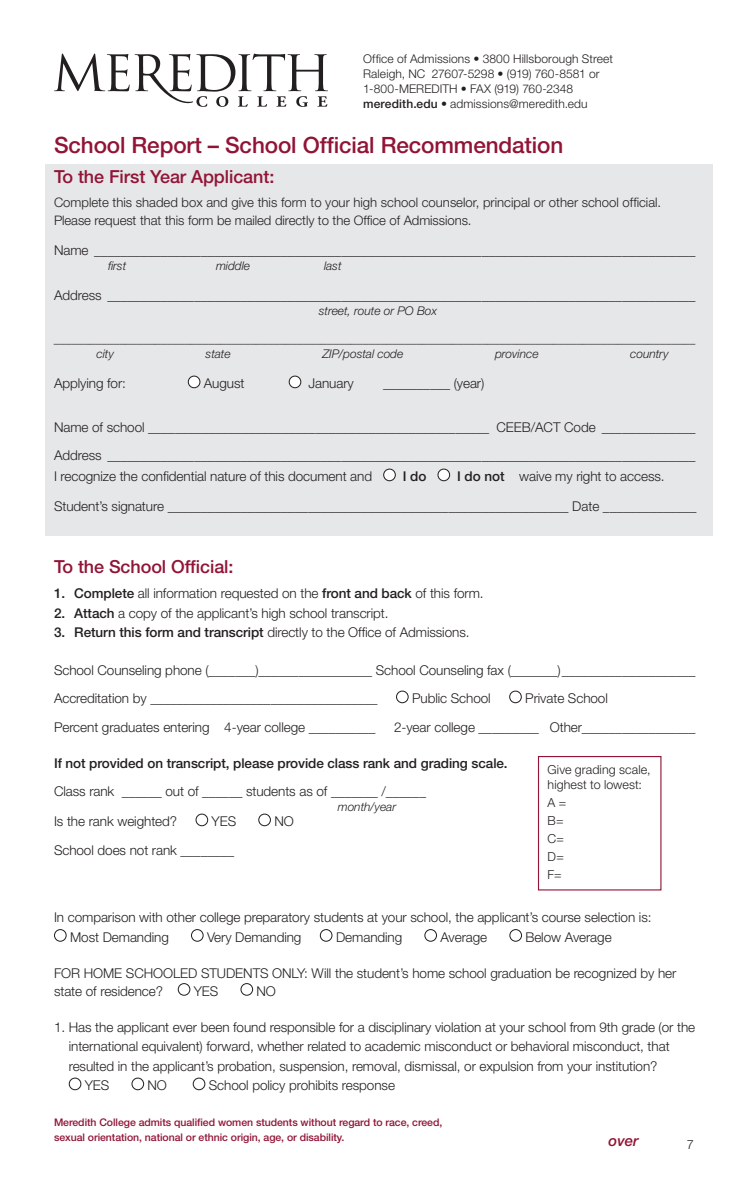
<style>
.page{position:relative;width:756px;height:1188px;background:#fff}
.page>*{position:absolute;margin:0;border:0;box-sizing:border-box;transform-origin:0 0}
.form_text{font:500 22.5px "Helvetica Neue";letter-spacing:-.005em;color:#911436}
.form_text-2{font:500 18px "Helvetica Neue";letter-spacing:-.005em;color:#911436}
.form_text-3{font:italic 500 15px "Helvetica Neue";color:#911436}
.form_text-4{font:300 13.5px/19.5px "Helvetica Neue";letter-spacing:-.005em;color:#231f20}
.form_text-5{font:500 13.5px "Helvetica Neue";letter-spacing:-.005em;color:#231f20}
.form_text-6{font:300 13.2px "Helvetica Neue";color:#231f20}
.t1{font:300 12.75px "Helvetica Neue";color:#231f20}
.text{font:300 12.45px "Helvetica Neue";letter-spacing:.005em;color:#231f20}
.form_text-7{font:italic 300 12px "Helvetica Neue";letter-spacing:-.005em;color:#231f20}
.text-2{font:300 12px "Helvetica Neue";letter-spacing:.01em;color:#231f20}
.form_text-8{font:500 10.5px/15px "Helvetica Neue";letter-spacing:-.005em;color:#911436}
.s1{font-weight:500}
</style>
<div class="page">
<div style="left:45px;top:164px;width:667px;height:372px;background:#e6e7e9"></div>
<div style="left:188px;top:376px;width:12px;height:12px;background:#fff;border-radius:50%"></div>
<div style="left:188px;top:376px;width:12px;height:12px;border:1px solid #231f20;border-radius:50%"></div>
<div style="left:289px;top:376px;width:12px;height:12px;background:#fff;border-radius:50%"></div>
<div style="left:289px;top:376px;width:12px;height:12px;border:1px solid #231f20;border-radius:50%"></div>
<div style="left:384px;top:469px;width:11px;height:12px;background:#fff;border-radius:50%"></div>
<div style="left:383px;top:469px;width:13px;height:12px;border:1px solid #231f20;border-radius:50%"></div>
<div style="left:438px;top:469px;width:12px;height:12px;background:#fff;border-radius:50%"></div>
<div style="left:437px;top:469px;width:13px;height:12px;border:1px solid #231f20;border-radius:50%"></div>
<div style="left:396px;top:691px;width:13px;height:12px;border:1px solid #231f20;border-radius:50%"></div>
<div style="left:509px;top:691px;width:13px;height:12px;border:1px solid #231f20;border-radius:50%"></div>
<div style="left:196px;top:814px;width:12px;height:12px;border:1px solid #231f20;border-radius:50%"></div>
<div style="left:258px;top:814px;width:13px;height:12px;border:1px solid #231f20;border-radius:50%"></div>
<div style="left:54px;top:929px;width:13px;height:13px;border:1px solid #231f20;border-radius:50%"></div>
<div style="left:191px;top:929px;width:13px;height:13px;border:1px solid #231f20;border-radius:50%"></div>
<div style="left:320px;top:929px;width:12px;height:13px;border:1px solid #231f20;border-radius:50%"></div>
<div style="left:424px;top:929px;width:13px;height:13px;border:1px solid #231f20;border-radius:50%"></div>
<div style="left:509px;top:929px;width:13px;height:13px;border:1px solid #231f20;border-radius:50%"></div>
<div style="left:178px;top:983px;width:12px;height:13px;border:1px solid #231f20;border-radius:50%"></div>
<div style="left:240px;top:983px;width:13px;height:13px;border:1px solid #231f20;border-radius:50%"></div>
<div style="left:69px;top:1078px;width:12px;height:12px;border:1px solid #231f20;border-radius:50%"></div>
<div style="left:131px;top:1078px;width:13px;height:12px;border:1px solid #231f20;border-radius:50%"></div>
<div style="left:193px;top:1078px;width:12px;height:12px;border:1px solid #231f20;border-radius:50%"></div>
<div style="left:538px;top:756px;width:124px;height:135px;border:1px solid #911436"></div>
<svg style="left:54px;top:54px;width:274px;height:53px"></svg>
<p class="text-2" style="left:363px;top:52px;width:251px">Office of Admissions • 3800 Hillsborough Street</p>
<p class="text-2" style="left:363px;top:67px;width:238px">Raleigh, NC 27607-5298 • (919) 760-8581 or</p>
<p class="text-2" style="left:363px;top:82px;width:212px">1-800-MEREDITH • FAX (919) 760-2348</p>
<p class="text-2" style="left:363px;top:97px;width:226px"><span class="s1">meredith.edu</span> • admissions@meredith.edu</p>
<p class="form_text" style="left:54px;top:131px;width:511px">School Report – School Official Recommendation</p>
<p class="form_text-2" style="left:54px;top:166px;width:222px">To the First Year Applicant:</p>
<p class="form_text-6" style="left:54px;top:194px;width:609px">Complete this shaded box and give this form to your high school counselor, principal or other school official.</p>
<p class="form_text-6" style="left:54px;top:212px;width:419px">Please request that this form be mailed directly to the Office of Admissions.</p>
<p class="form_text-4" style="left:54px;top:240px;width:643px">Name __________________________________________________________________________________________</p>
<p class="form_text-7" style="left:108px;top:258px;width:20px">first</p>
<p class="form_text-7" style="left:216px;top:258px;width:36px">middle</p>
<p class="form_text-7" style="left:324px;top:258px;width:19px">last</p>
<p class="form_text-4" style="left:54px;top:285px;width:643px">Address ________________________________________________________________________________________</p>
<p class="form_text-7" style="left:319px;top:303px;width:120px">street, route or PO Box</p>
<p class="form_text-7" style="left:54px;top:332px;width:643px">____________________________________________________________________________________________________________</p>
<p class="form_text-7" style="left:97px;top:347px;width:19px">city</p>
<p class="form_text-7" style="left:206px;top:347px;width:27px">state</p>
<p class="form_text-7" style="left:322px;top:347px;width:82px">ZIP/postal code</p>
<p class="form_text-7" style="left:495px;top:347px;width:45px">province</p>
<p class="form_text-7" style="left:630px;top:347px;width:40px">country</p>
<p class="form_text-4" style="left:54px;top:373px;width:73px">Applying for:</p>
<p class="form_text-4" style="left:204px;top:373px;width:42px">August</p>
<p class="form_text-4" style="left:308px;top:373px;width:47px">January</p>
<p class="form_text-4" style="left:383px;top:373px;width:103px">__________ (year)</p>
<p class="form_text-4" style="left:54px;top:417px;width:643px">Name of school ___________________________________________________ CEEB/ACT Code ______________</p>
<p class="form_text-4" style="left:54px;top:445px;width:643px">Address ________________________________________________________________________________________</p>
<p class="form_text-4" style="left:54px;top:466px;width:320px">I recognize the confidential nature of this document and</p>
<p class="form_text-5" style="left:403px;top:468px;width:25px">I do</p>
<p class="form_text-4" style="left:457px;top:466px;width:209px"><span class="s1">I do not</span> waive my right to access.</p>
<p class="form_text-4" style="left:54px;top:496px;width:644px">Student’s signature ____________________________________________________________ Date ______________</p>
<p class="form_text-2" style="left:54px;top:556px;width:181px">To the School Official:</p>
<p class="form_text-4" style="left:54px;top:583px;width:431px"><span class="s1">1. Complete</span> all information requested on the <span class="s1">front and back</span> of this form.</p>
<p class="form_text-4" style="left:54px;top:603px;width:336px"><span class="s1">2. Attach</span> a copy of the applicant’s high school transcript.</p>
<p class="form_text-4" style="left:54px;top:622px;width:417px"><span class="s1">3. Return this form and transcript</span> directly to the Office of Admissions.</p>
<p class="form_text-4" style="left:54px;top:660px;width:643px">School Counseling phone (_______)_________________ School Counseling fax (_______)____________________</p>
<p class="form_text-4" style="left:54px;top:688px;width:325px">Accreditation by __________________________________</p>
<p class="form_text-4" style="left:412px;top:688px;width:80px">Public School</p>
<p class="form_text-4" style="left:525px;top:688px;width:84px">Private School</p>
<p class="form_text-4" style="left:54px;top:717px;width:323px">Percent graduates entering 4-year college __________</p>
<p class="form_text-4" style="left:394px;top:717px;width:303px">2-year college _________ Other_________________</p>
<p class="form_text-5" style="left:54px;top:755px;width:455px">If not provided on transcript, please provide class rank and grading scale.</p>
<p class="form_text-4" style="left:54px;top:781px;width:374px">Class rank ______ out of ______ students as of _______ /______</p>
<p class="form_text-7" style="left:338px;top:800px;width:60px">month/year</p>
<p class="form_text-4" style="left:54px;top:811px;width:125px">Is the rank weighted?</p>
<p class="form_text-4" style="left:212px;top:811px;width:26px">YES</p>
<p class="form_text-4" style="left:274px;top:811px;width:21px">NO</p>
<p class="form_text-4" style="left:54px;top:840px;width:182px">School does not rank ________</p>
<p class="text" style="left:548px;top:762px;width:104px">Give grading scale,</p>
<p class="text" style="left:548px;top:777px;width:96px">highest to lowest:</p>
<p class="text" style="left:548px;top:795px;width:20px">A =</p>
<p class="text" style="left:548px;top:813px;width:18px">B=</p>
<p class="text" style="left:548px;top:831px;width:18px">C=</p>
<p class="text" style="left:548px;top:849px;width:18px">D=</p>
<p class="text" style="left:548px;top:867px;width:16px">F=</p>
<p class="form_text-4" style="left:54px;top:907px;width:599px">In comparison with other college preparatory students at your school, the applicant’s course selection is:</p>
<p class="form_text-4" style="left:70px;top:927px;width:100px">Most Demanding</p>
<p class="form_text-4" style="left:207px;top:927px;width:96px">Very Demanding</p>
<p class="form_text-4" style="left:336px;top:927px;width:68px">Demanding</p>
<p class="form_text-4" style="left:440px;top:927px;width:48px">Average</p>
<p class="form_text-4" style="left:525px;top:927px;width:88px">Below Average</p>
<p class="form_text-4" style="left:54px;top:964px;width:624px;line-height:18px">FOR HOME SCHOOLED STUDENTS ONLY: Will the student’s home school graduation be recognized by her state of residence?</p>
<p class="form_text-4" style="left:194px;top:981px;width:26px">YES</p>
<p class="form_text-4" style="left:257px;top:981px;width:21px">NO</p>
<p class="form_text-4" style="left:69px;top:1017px;width:628px;text-indent:-15px">1. Has the applicant ever been found responsible for a disciplinary violation at your school from 9th grade (or the international equivalent) forward, whether related to academic misconduct or behavioral misconduct, that resulted in the applicant’s probation, suspension, removal, dismissal, or expulsion from your institution?</p>
<p class="form_text-4" style="left:85px;top:1075px;width:26px">YES</p>
<p class="form_text-4" style="left:148px;top:1075px;width:21px">NO</p>
<p class="form_text-4" style="left:209px;top:1075px;width:188px">School policy prohibits response</p>
<p class="form_text-8" style="left:54px;top:1115px;width:390px">Meredith College admits qualified women students without regard to race, creed, sexual orientation, national or ethnic origin, age, or disability.</p>
<p class="form_text-3" style="left:609px;top:1132px;width:32px">over</p>
<p class="t1" style="left:687px;top:1136px;width:9px">7</p>
</div>
